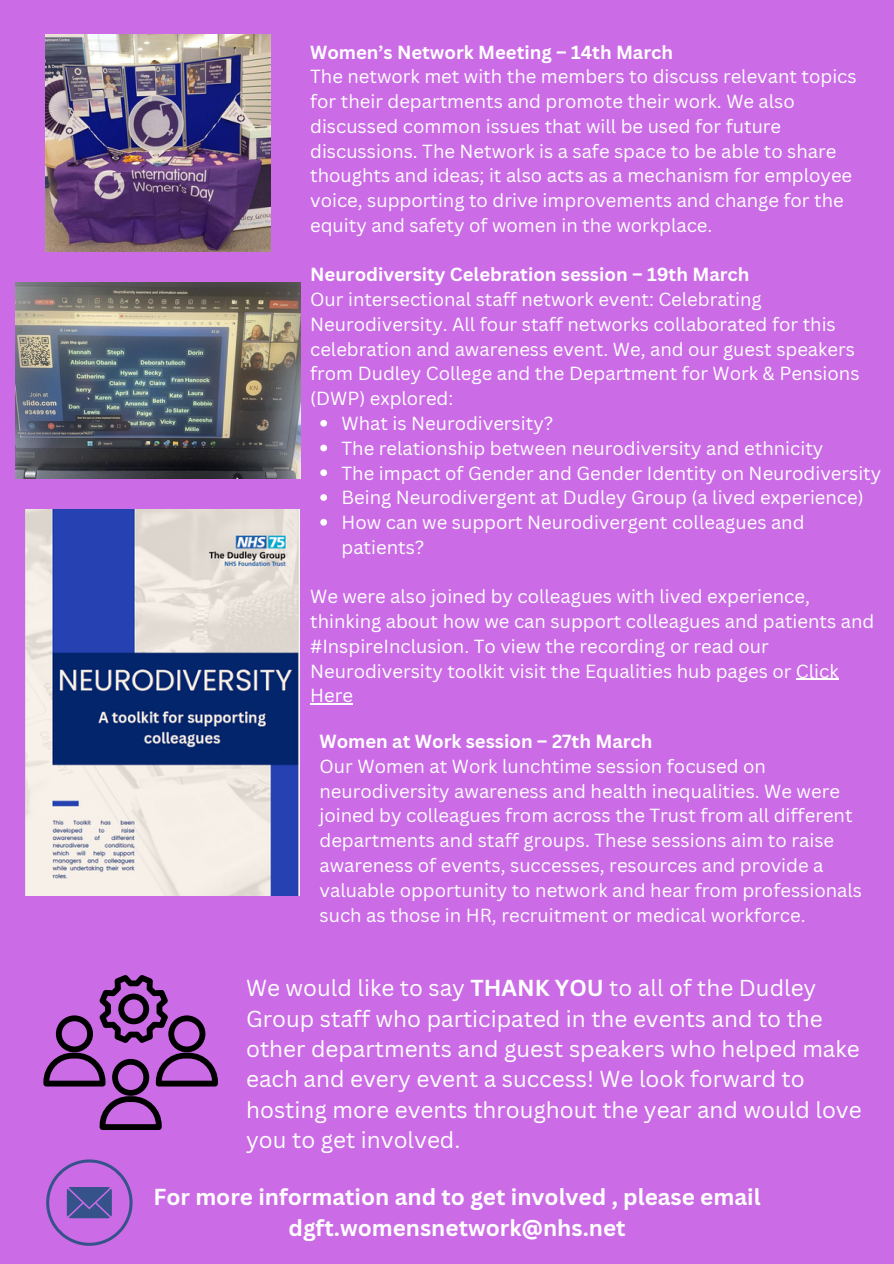
<style>
.page{position:relative;width:894px;height:1264px;background:#fff}
.page>*{position:absolute;margin:0;border:0;box-sizing:border-box;transform-origin:0 0}
.t1{font:22.5px/30.3px "Canva Sans";color:#fff}
.t2{font:700 22.5px/30.3px "Canva Sans";color:#fff;text-align:center}
.t3{font:18.45px/24.8px "Canva Sans";color:#fff}
.t4{font:700 18.45px "Canva Sans";color:#fff}
.s1{font-weight:700}
</style>
<div class="page">
<div style="left:0;top:0;width:893px;height:1263px;background:#cb6ce6"></div>
<img style="left:25px;top:510px;width:275px;height:385px">
<img style="left:15px;top:282px;width:285px;height:196px">
<img style="left:45px;top:34px;width:225px;height:217px">
<svg style="left:43px;top:975px;width:175px;height:154px"></svg>
<svg style="left:320px;top:420px;width:7px;height:6px"></svg>
<svg style="left:320px;top:444px;width:7px;height:7px"></svg>
<svg style="left:320px;top:469px;width:7px;height:7px"></svg>
<svg style="left:320px;top:494px;width:7px;height:7px"></svg>
<svg style="left:320px;top:519px;width:7px;height:6px"></svg>
<hr style="left:795px;top:678px;width:43px;height:2px;background:#fff">
<hr style="left:310px;top:703px;width:43px;height:1px;background:#fff">
<svg style="left:46px;top:1159px;width:86px;height:86px"></svg>
<p class="t4" style="left:310px;top:39px;width:364px">Women’s Network Meeting – 14th March</p>
<p class="t3" style="left:310px;top:64px;width:548px">The network met with the members to discuss relevant topics for their departments and promote their work. We also discussed common issues that will be used for future discussions. The Network is a safe space to be able to share thoughts and ideas; it also acts as a mechanism for employee voice, supporting to drive improvements and change for the equity and safety of women in the workplace.</p>
<p class="t4" style="left:310px;top:262px;width:440px">Neurodiversity Celebration session – 19th March</p>
<p class="t3" style="left:310px;top:286px;width:453px">Our intersectional staff network event: Celebrating</p>
<p class="t3" style="left:310px;top:311px;width:527px">Neurodiversity. All four staff networks collaborated for this</p>
<p class="t3" style="left:310px;top:336px;width:546px">celebration and awareness event. We, and our guest speakers</p>
<p class="t3" style="left:310px;top:361px;width:550px">from Dudley College and the Department for Work &amp; Pensions</p>
<p class="t3" style="left:310px;top:385px;width:145px">(DWP) explored:</p>
<p class="t3" style="left:341px;top:410px;width:213px">What is Neurodiversity?</p>
<p class="t3" style="left:341px;top:435px;width:483px">The relationship between neurodiversity and ethnicity</p>
<p class="t3" style="left:341px;top:460px;width:541px">The impact of Gender and Gender Identity on Neurodiversity</p>
<p class="t3" style="left:341px;top:484px;width:523px">Being Neurodivergent at Dudley Group (a lived experience)</p>
<p class="t3" style="left:341px;top:509px;width:464px">How can we support Neurodivergent colleagues and</p>
<p class="t3" style="left:341px;top:534px;width:84px">patients?</p>
<p class="t3" style="left:310px;top:583px;width:565px">We were also joined by colleagues with lived experience, thinking about how we can support colleagues and patients and #InspireInclusion. To view the recording or read our Neurodiversity toolkit visit the Equalities hub pages or Click Here</p>
<p class="t4" style="left:319px;top:728px;width:334px">Women at Work session – 27th March</p>
<p class="t3" style="left:319px;top:753px;width:544px">Our Women at Work lunchtime session focused on neurodiversity awareness and health inequalities. We were joined by colleagues from across the Trust from all different departments and staff groups. These sessions aim to raise awareness of events, successes, resources and provide a valuable opportunity to network and hear from professionals such as those in HR, recruitment or medical workforce.</p>
<p class="t1" style="left:246px;top:972px;width:617px">We would like to say <span class="s1">THANK YOU</span> to all of the Dudley Group staff who participated in the events and to the other departments and guest speakers who helped make each and every event a success! We look forward to hosting more events throughout the year and would love you to get involved.</p>
<p class="t2" style="left:153px;top:1181px;width:608px">For more information and to get involved , please email dgft.womensnetwork@nhs.net</p>
</div>
